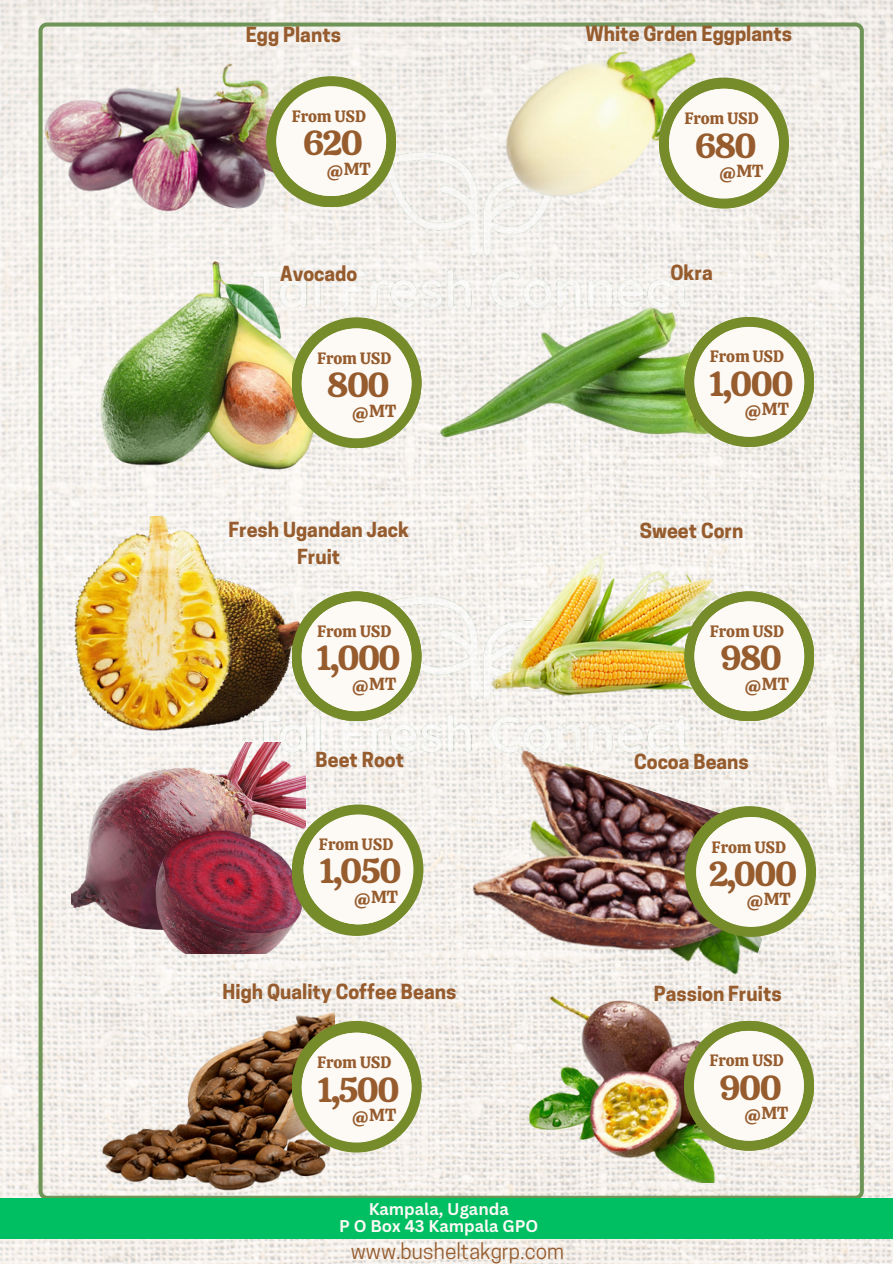
<style>
.page{position:relative;width:893px;height:1264px;background:#fff}
.page>*{position:absolute;margin:0;border:0;box-sizing:border-box;transform-origin:0 0}
.t1{font:46.35px "Calistoga";letter-spacing:-.06em;color:#965c2e}
.t2{font:34.35px "Calistoga";letter-spacing:-.06em;color:#965c2e}
.t3{font:21px "Cooper Hewitt";color:#965c2e}
.t4{font:700 19.5px/27px "Cooper Hewitt";color:#965c2e;text-align:center}
.t5{font:18px "Calistoga";letter-spacing:-.005em;color:#965c2e}
.t6{font:17.4px "Calistoga";letter-spacing:-.005em;color:#965c2e}
.t7{font:700 16.5px/16.8px "Canva Sans";color:#fdfaf6;text-align:center}
.t8{font:16.5px "Calistoga";color:#965c2e}
.t9{font:16.35px "Calistoga";letter-spacing:-.005em;color:#965c2e}
</style>
<div class="page">
<img style="left:0;top:0;width:892px;height:1263px">
<img style="left:39px;top:23px;width:824px;height:1174px">
<img style="left:90px;top:989px;width:244px;height:208px">
<img style="left:457px;top:746px;width:338px;height:260px">
<img style="left:39px;top:59px;width:294px;height:167px">
<img style="left:90px;top:253px;width:234px;height:223px">
<img style="left:439px;top:301px;width:305px;height:145px">
<img style="left:471px;top:6px;width:270px;height:231px">
<svg style="left:266px;top:76px;width:130px;height:131px"></svg>
<div style="left:276px;top:86px;width:110px;height:110px;background:#fdfaf6;border-radius:50%"></div>
<svg style="left:659px;top:78px;width:129px;height:130px"></svg>
<div style="left:669px;top:89px;width:109px;height:110px;background:#fdfaf6;border-radius:50%"></div>
<svg style="left:292px;top:317px;width:129px;height:131px"></svg>
<div style="left:301px;top:328px;width:110px;height:110px;background:#fdfaf6;border-radius:50%"></div>
<svg style="left:684px;top:317px;width:130px;height:130px"></svg>
<div style="left:694px;top:327px;width:110px;height:110px;background:#fdfaf6;border-radius:50%"></div>
<svg style="left:292px;top:591px;width:129px;height:130px"></svg>
<div style="left:301px;top:601px;width:110px;height:110px;background:#fdfaf6;border-radius:50%"></div>
<svg style="left:684px;top:591px;width:130px;height:130px"></svg>
<div style="left:694px;top:601px;width:110px;height:110px;background:#fdfaf6;border-radius:50%"></div>
<svg style="left:292px;top:804px;width:131px;height:131px"></svg>
<div style="left:303px;top:814px;width:110px;height:110px;background:#fdfaf6;border-radius:50%"></div>
<img style="left:684px;top:806px;width:132px;height:130px">
<div style="left:696px;top:817px;width:110px;height:109px;background:#fdfaf6;border-radius:50%"></div>
<svg style="left:292px;top:1020px;width:129px;height:132px"></svg>
<div style="left:301px;top:1032px;width:110px;height:110px;background:#fdfaf6;border-radius:50%"></div>
<svg style="left:684px;top:1020px;width:130px;height:130px"></svg>
<div style="left:694px;top:1030px;width:109px;height:110px;background:#fdfaf6;border-radius:50%"></div>
<div style="left:0;top:1197px;width:892px;height:41px;background:#00bf63"></div>
<p class="t4" style="left:246px;top:23px;width:97px">Egg Plants</p>
<h3 class="t4" style="left:585px;top:22px;width:208px">White Grden Eggplants</h3>
<h2 class="t9" style="left:291px;top:105px;width:76px">From USD</h2>
<p class="t9" style="left:684px;top:108px;width:76px">From USD</p>
<h4 class="t1" style="left:290px;top:112px;width:86px">2,79</h4>
<h2 class="t1" style="left:679px;top:111px;width:91px">9,59</h2>
<p class="t2" style="left:303px;top:121px;width:62px">620</p>
<h1 class="t6" style="left:326px;top:157px;width:46px">@MT</h1>
<h4 class="t2" style="left:694px;top:123px;width:64px">680</h4>
<p class="t6" style="left:718px;top:160px;width:46px">@MT</p>
<h1 class="t5" style="left:330px;top:157px;width:39px">each</h1>
<h2 class="t5" style="left:710px;top:163px;width:39px">each</h2>
<p class="t4" style="left:280px;top:263px;width:79px">Avocado</p>
<p class="t4" style="left:670px;top:262px;width:44px">Okra</p>
<h4 class="t9" style="left:709px;top:346px;width:76px">From USD</h4>
<h3 class="t9" style="left:317px;top:347px;width:76px">From USD</h3>
<p class="t1" style="left:323px;top:352px;width:73px">716</p>
<h3 class="t1" style="left:704px;top:351px;width:91px">9,59</h3>
<p class="t2" style="left:708px;top:361px;width:87px">1,000</p>
<h2 class="t6" style="left:744px;top:398px;width:46px">@MT</h2>
<p class="t2" style="left:327px;top:363px;width:65px">800</p>
<h3 class="t6" style="left:351px;top:399px;width:46px">@MT</h3>
<p class="t5" style="left:359px;top:398px;width:39px">each</p>
<h4 class="t5" style="left:746px;top:398px;width:39px">each</h4>
<p class="t4" style="left:228px;top:518px;width:182px">Fresh Ugandan Jack<br>Fruit</p>
<h1 class="t4" style="left:639px;top:519px;width:105px">Sweet Corn</h1>
<h1 class="t9" style="left:317px;top:620px;width:76px">From USD</h1>
<h2 class="t9" style="left:709px;top:620px;width:76px">From USD</h2>
<h1 class="t1" style="left:315px;top:626px;width:87px">1,49</h1>
<p class="t1" style="left:709px;top:626px;width:86px">1,69</p>
<h1 class="t2" style="left:316px;top:635px;width:87px">1,000</h1>
<p class="t6" style="left:351px;top:672px;width:46px">@MT</p>
<p class="t2" style="left:720px;top:635px;width:64px">980</p>
<p class="t6" style="left:744px;top:672px;width:46px">@MT</p>
<h2 class="t5" style="left:359px;top:672px;width:39px">each</h2>
<h3 class="t5" style="left:760px;top:672px;width:21px">kg</h3>
<h1 class="t4" style="left:315px;top:748px;width:90px">Beet Root</h1>
<p class="t4" style="left:634px;top:751px;width:116px">Cocoa Beans</p>
<h3 class="t9" style="left:319px;top:833px;width:76px">From USD</h3>
<h4 class="t1" style="left:305px;top:840px;width:108px">1,010</h4>
<h4 class="t2" style="left:319px;top:848px;width:85px">1,050</h4>
<h3 class="t6" style="left:353px;top:885px;width:46px">@MT</h3>
<p class="t5" style="left:368px;top:887px;width:21px">kg</p>
<h1 class="t9" style="left:711px;top:836px;width:76px">From USD</h1>
<p class="t1" style="left:694px;top:840px;width:111px">1,700</p>
<p class="t2" style="left:708px;top:851px;width:90px">2,000</p>
<p class="t6" style="left:746px;top:888px;width:46px">@MT</p>
<p class="t8" style="left:747px;top:890px;width:40px">100g</p>
<h4 class="t4" style="left:222px;top:980px;width:235px">High Quality Coffee Beans</h4>
<p class="t4" style="left:653px;top:982px;width:129px">Passion Fruits</p>
<p class="t1" style="left:315px;top:1038px;width:87px">4,19</p>
<h3 class="t5" style="left:368px;top:1101px;width:21px">kg</h3>
<h2 class="t9" style="left:317px;top:1051px;width:76px">From USD</h2>
<p class="t2" style="left:317px;top:1067px;width:85px">1,500</p>
<p class="t6" style="left:351px;top:1103px;width:46px">@MT</p>
<p class="t9" style="left:709px;top:1050px;width:76px">From USD</p>
<p class="t1" style="left:707px;top:1055px;width:89px">2,59</p>
<h4 class="t2" style="left:719px;top:1065px;width:64px">900</h4>
<h1 class="t6" style="left:743px;top:1101px;width:46px">@MT</h1>
<p class="t5" style="left:751px;top:1101px;width:39px">each</p>
<p class="t7" style="left:339px;top:1199px;width:201px">Kampala, Uganda<br>P O Box 43 Kampala GPO</p>
<h2 class="t3" style="left:351px;top:1243px;width:215px">www.busheltakgrp.com</h2>
</div>
